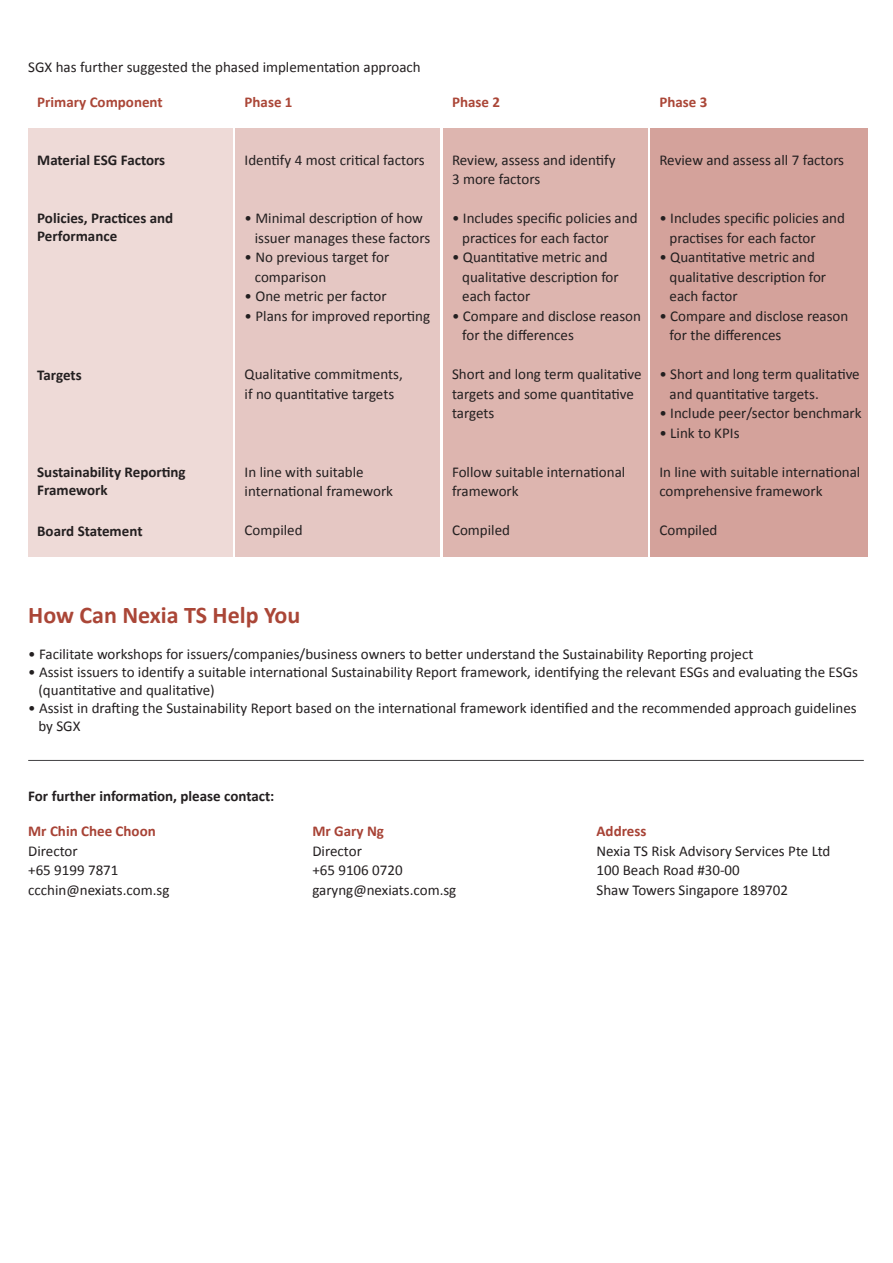
<style>
.page{position:relative;width:893px;height:1263px;background:#fff}
.page>*{position:absolute;margin:0;border:0;box-sizing:border-box;transform-origin:0 0}
.t1{font:700 24px "Calibri";color:#aa4637}
.t2{font:15px/19.5px "Calibri";color:#231f20}
.t3{font:700 15px/18px "Calibri";color:#231f20}
.t4{font:700 15px "Calibri";color:#aa4637}
.t5{font:700 15px "Calibri";color:#a74235}
</style>
<div class="page">
<div style="left:28px;top:129px;width:205px;height:428px;background:#eedad7"></div>
<div style="left:236px;top:129px;width:204px;height:428px;background:#e5c7c3"></div>
<div style="left:443px;top:129px;width:204px;height:428px;background:#ddb5af"></div>
<div style="left:650px;top:129px;width:218px;height:428px;background:#d4a29b"></div>
<hr style="left:28px;top:760px;width:836px;height:1px;background:#414042">
<p class="t2" style="left:28px;top:57px;width:394px">SGX has further suggested the phased implementation approach</p>
<p class="t4" style="left:37px;top:93px;width:127px">Primary Component</p>
<p class="t4" style="left:245px;top:93px;width:49px">Phase 1</p>
<p class="t4" style="left:452px;top:93px;width:49px">Phase 2</p>
<p class="t4" style="left:659px;top:93px;width:49px">Phase 3</p>
<p class="t3" style="left:37px;top:151px;width:130px">Material ESG Factors</p>
<p class="t3" style="left:37px;top:209px;width:138px">Policies, Practices and<br>Performance</p>
<p class="t3" style="left:37px;top:366px;width:46px">Targets</p>
<p class="t3" style="left:37px;top:462px;width:150px">Sustainability Reporting<br>Framework</p>
<p class="t3" style="left:37px;top:522px;width:107px">Board Statement</p>
<p class="t2" style="left:245px;top:150px;width:182px">Identify 4 most critical factors</p>
<p class="t2" style="left:255px;top:208px;width:177px;text-indent:-10px">• Minimal description of how issuer manages these factors</p>
<p class="t2" style="left:255px;top:247px;width:136px;text-indent:-10px">• No previous target for comparison</p>
<p class="t2" style="left:245px;top:286px;width:144px">• One metric per factor</p>
<p class="t2" style="left:245px;top:306px;width:187px">• Plans for improved reporting</p>
<p class="t2" style="left:245px;top:364px;width:160px">Qualitative commitments, if no quantitative targets</p>
<p class="t2" style="left:245px;top:462px;width:150px">In line with suitable international framework</p>
<p class="t2" style="left:245px;top:520px;width:59px">Compiled</p>
<p class="t2" style="left:452px;top:150px;width:165px">Review, assess and identify<br>3 more factors</p>
<p class="t2" style="left:462px;top:208px;width:177px;text-indent:-10px">• Includes specific policies and practices for each factor</p>
<p class="t2" style="left:462px;top:247px;width:158px;text-indent:-10px">• Quantitative metric and qualitative description for each factor</p>
<p class="t2" style="left:462px;top:306px;width:180px;text-indent:-10px">• Compare and disclose reason for the differences</p>
<p class="t2" style="left:452px;top:364px;width:191px">Short and long term qualitative targets and some quantitative targets</p>
<p class="t2" style="left:452px;top:462px;width:175px">Follow suitable international framework</p>
<p class="t2" style="left:452px;top:520px;width:59px">Compiled</p>
<p class="t2" style="left:659px;top:150px;width:186px">Review and assess all 7 factors</p>
<p class="t2" style="left:670px;top:208px;width:177px;text-indent:-10px">• Includes specific policies and practises for each factor</p>
<p class="t2" style="left:670px;top:247px;width:158px;text-indent:-10px">• Quantitative metric and qualitative description for each factor</p>
<p class="t2" style="left:670px;top:306px;width:180px;text-indent:-10px">• Compare and disclose reason for the differences</p>
<p class="t2" style="left:670px;top:364px;width:192px;text-indent:-10px">• Short and long term qualitative and quantitative targets.</p>
<p class="t2" style="left:659px;top:403px;width:204px">• Include peer/sector benchmark</p>
<p class="t2" style="left:659px;top:423px;width:82px">• Link to KPIs</p>
<p class="t2" style="left:659px;top:462px;width:202px">In line with suitable international comprehensive framework</p>
<p class="t2" style="left:659px;top:520px;width:59px">Compiled</p>
<h1 class="t1" style="left:28px;top:600px;width:274px">How Can Nexia TS Help You</h1>
<p class="t2" style="left:28px;top:644px;width:727px">• Facilitate workshops for issuers/companies/business owners to better understand the Sustainability Reporting project</p>
<p class="t2" style="left:38px;top:663px;width:821px;line-height:18px;text-indent:-10px">• Assist issuers to identify a suitable international Sustainability Report framework, identifying the relevant ESGs and evaluating the ESGs (quantitative and qualitative)</p>
<p class="t2" style="left:38px;top:699px;width:820px;line-height:18px;text-indent:-10px">• Assist in drafting the Sustainability Report based on the international framework identified and the recommended approach guidelines by SGX</p>
<p class="t3" style="left:28px;top:787px;width:248px">For further information, please contact:</p>
<p class="t5" style="left:28px;top:822px;width:129px">Mr Chin Chee Choon</p>
<p class="t2" style="left:28px;top:841px;width:143px">Director<br>+65 9199 7871 ccchin@nexiats.com.sg</p>
<p class="t5" style="left:312px;top:822px;width:73px">Mr Gary Ng</p>
<p class="t2" style="left:312px;top:841px;width:145px">Director<br>+65 9106 0720 garyng@nexiats.com.sg</p>
<p class="t5" style="left:596px;top:822px;width:51px">Address</p>
<p class="t2" style="left:596px;top:841px;width:235px">Nexia TS Risk Advisory Services Pte Ltd<br>100 Beach Road #30-00<br>Shaw Towers Singapore 189702</p>
</div>
